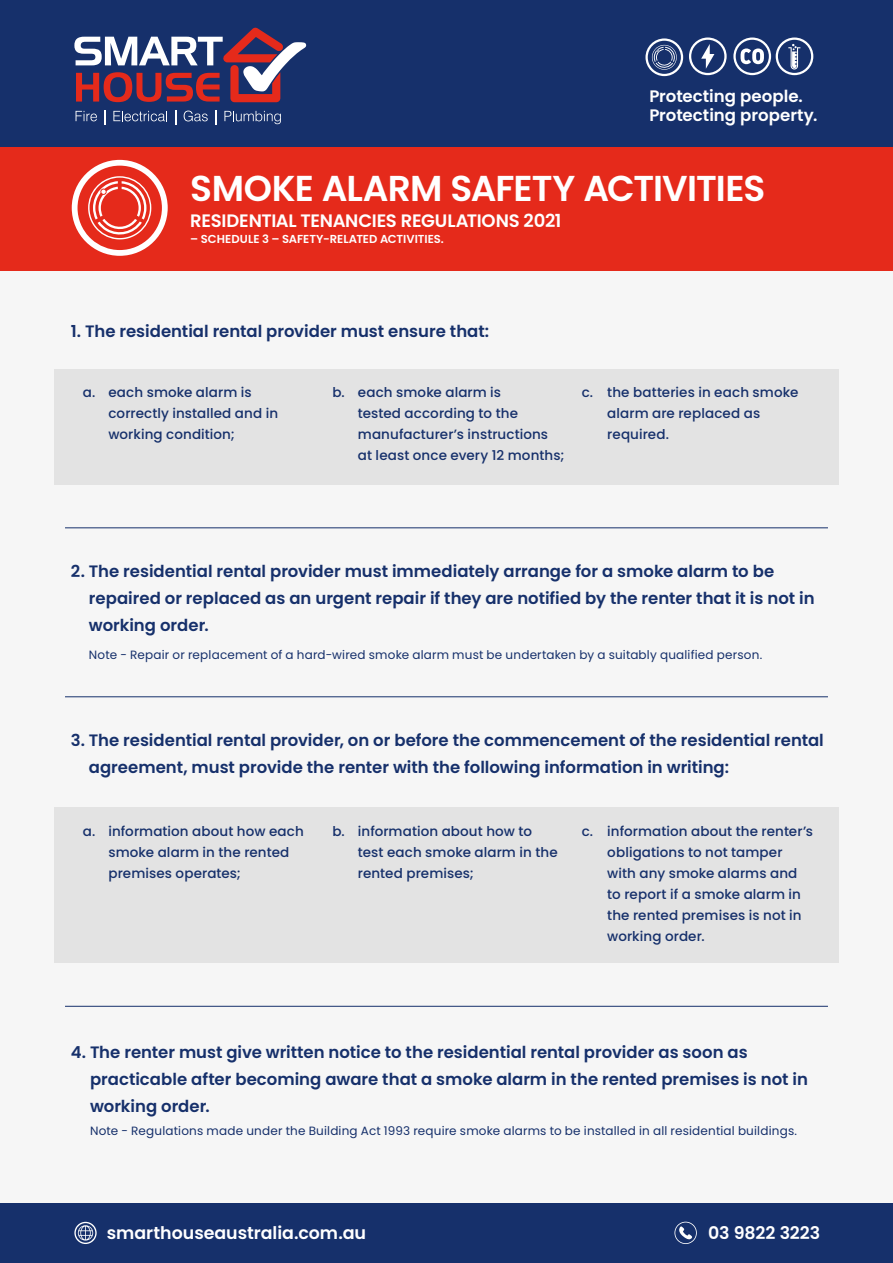
<style>
.page{position:relative;width:893px;height:1263px;background:#fff}
.page>*{position:absolute;margin:0;border:0;box-sizing:border-box;transform-origin:0 0}
.t1{font:600 36px "Poppins";letter-spacing:-.025em;color:#fff}
.t2{font:600 18px "Poppins";letter-spacing:-.015em;color:#fff}
.t3{font:600 17.4px "Poppins";color:#fff}
.t4{font:600 16.65px/18.9px "Poppins";color:#fff}
.t5{font:600 16.5px/27px "Poppins";color:#16306b}
.t6{font:500 13.5px/21px "Poppins";letter-spacing:.005em;color:#16306b}
.t7{font:12px "Poppins";letter-spacing:.015em;color:#16306b}
.t8{font:600 11.55px "Poppins";color:#fff}
.s1{font-size:17.55px}
</style>
<div class="page">
<div style="left:0;top:228px;width:893px;height:1001px;background:#f6f6f6"></div>
<div style="left:0;top:147px;width:893px;height:123px;background:#e52a1b"></div>
<svg style="left:72px;top:160px;width:96px;height:96px"></svg>
<div style="left:54px;top:369px;width:785px;height:116px;background:#e3e3e3"></div>
<div style="left:54px;top:808px;width:785px;height:155px;background:#e3e3e3"></div>
<div style="left:0;top:0;width:893px;height:147px;background:#16306b"></div>
<svg style="left:74px;top:28px;width:232px;height:74px"></svg>
<svg style="left:76px;top:111px;width:21px;height:10px"></svg>
<svg style="left:104px;top:110px;width:2px;height:15px"></svg>
<svg style="left:113px;top:111px;width:54px;height:10px"></svg>
<svg style="left:175px;top:110px;width:1px;height:15px"></svg>
<svg style="left:184px;top:111px;width:24px;height:10px"></svg>
<svg style="left:215px;top:110px;width:1px;height:15px"></svg>
<svg style="left:224px;top:111px;width:57px;height:13px"></svg>
<svg style="left:645px;top:38px;width:38px;height:38px"></svg>
<svg style="left:689px;top:38px;width:38px;height:37px"></svg>
<svg style="left:733px;top:38px;width:80px;height:37px"></svg>
<div style="left:0;top:1203px;width:893px;height:60px;background:#16306b"></div>
<svg style="left:674px;top:1222px;width:23px;height:22px"></svg>
<svg style="left:74px;top:1222px;width:23px;height:22px"></svg>
<hr style="left:65px;top:528px;width:763px;height:1px;background:#16306b">
<hr style="left:65px;top:696px;width:763px;height:1px;background:#16306b">
<hr style="left:65px;top:1006px;width:763px;height:1px;background:#16306b">
<p class="t4" style="left:649px;top:87px;width:169px">Protecting people.<br>Protecting property.</p>
<h1 class="t1" style="left:190px;top:167px;width:577px">SMOKE ALARM SAFETY ACTIVITIES</h1>
<p class="t2" style="left:190px;top:211px;width:373px">RESIDENTIAL TENANCIES REGULATIONS 2021</p>
<p class="t8" style="left:190px;top:233px;width:255px">– SCHEDULE 3 – SAFETY-RELATED ACTIVITIES.</p>
<p class="t5" style="left:71px;top:318px;width:420px">1. The residential rental provider must ensure that:</p>
<p class="t6" style="left:108px;top:382px;width:171px;text-indent:-26px">a. each smoke alarm is correctly installed and in working condition;</p>
<p class="t6" style="left:358px;top:382px;width:208px;text-indent:-26px">b. each smoke alarm is<br>tested according to the manufacturer’s instructions at least once every 12 months;</p>
<p class="t6" style="left:607px;top:382px;width:193px;text-indent:-26px">c. the batteries in each smoke alarm are replaced as required.</p>
<p class="t5" style="left:89px;top:557px;width:727px;text-indent:-18px">2. The residential rental provider must immediately arrange for a smoke alarm to be repaired or replaced as an urgent repair if they are notified by the renter that it is not in working order.</p>
<p class="t7" style="left:89px;top:648px;width:675px">Note - Repair or replacement of a hard-wired smoke alarm must be undertaken by a suitably qualified person.</p>
<p class="t5" style="left:89px;top:726px;width:736px;text-indent:-18px">3. The residential rental provider, on or before the commencement of the residential rental agreement, must provide the renter with the following information in writing:</p>
<p class="t6" style="left:108px;top:821px;width:197px;text-indent:-26px">a. information about how each smoke alarm in the rented premises operates;</p>
<p class="t6" style="left:358px;top:821px;width:201px;text-indent:-26px">b. information about how to test each smoke alarm in the rented premises;</p>
<p class="t6" style="left:607px;top:821px;width:207px;text-indent:-26px">c. information about the renter’s obligations to not tamper with any smoke alarms and to report if a smoke alarm in the rented premises is not in working order.</p>
<p class="t5" style="left:90px;top:1039px;width:719px;text-indent:-19px">4. The renter must give written notice to the residential rental provider as soon as practicable after becoming aware that a smoke alarm in the rented premises is not in working order.</p>
<p class="t7" style="left:90px;top:1124px;width:708px">Note - Regulations made under the Building Act 1993 require smoke alarms to be installed in all residential buildings.</p>
<p class="t3" style="left:107px;top:1223px;width:261px">smarthouseaustralia.com.<span class="s1">au</span></p>
<p class="t3" style="left:708px;top:1222px;width:114px">03 9822 3223</p>
</div>
